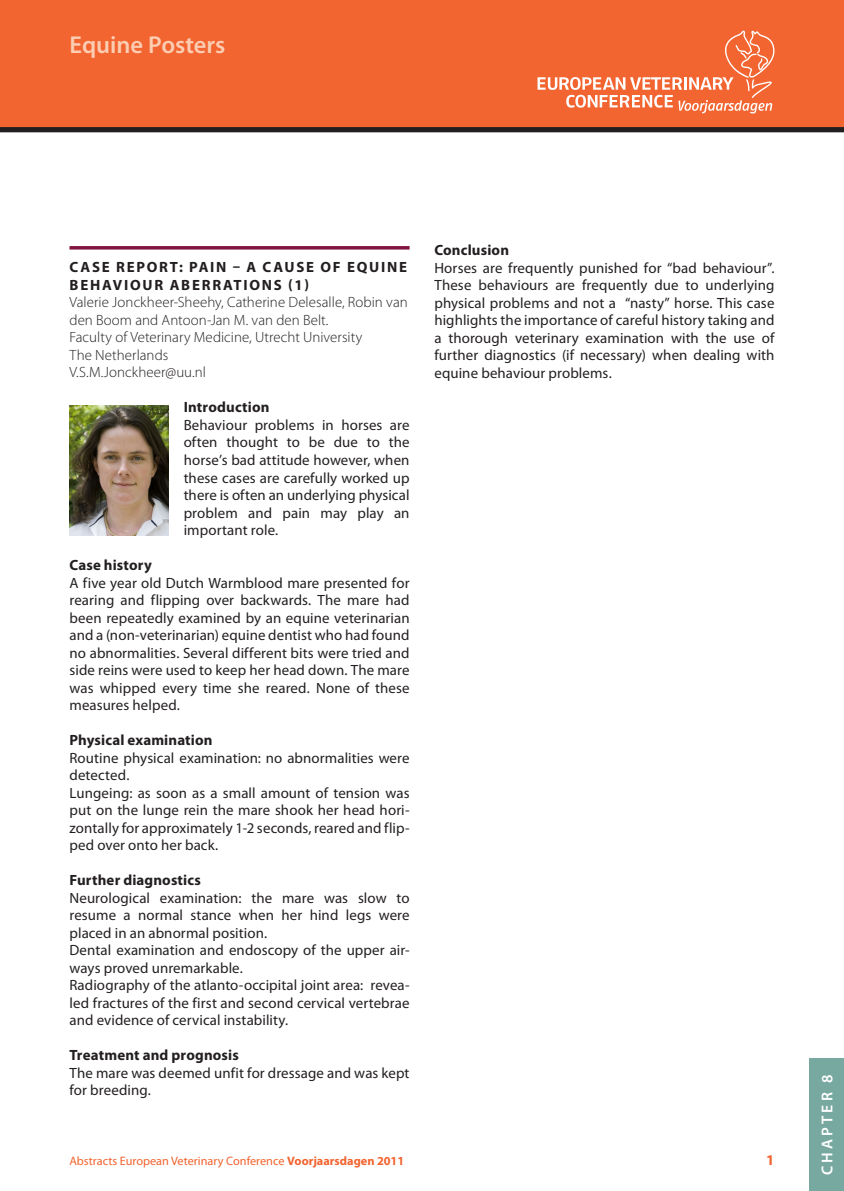
<style>
.page{position:relative;width:844px;height:1191px;background:#fff}
.page>*{position:absolute;margin:0;border:0;box-sizing:border-box;transform-origin:0 0}
.t1{font:600 24.5px "Myriad Pro";color:#fccdb2}
.t2{font:600 15.75px "Myriad Pro";letter-spacing:.2em;color:#fff}
.t3{font:14.88px/17.5px "Myriad Pro";letter-spacing:.005em;color:#231f20;text-align:justify}
.t4{font:300 14.88px/17.5px "Myriad Pro";letter-spacing:.005em;color:#231f20}
.t5{font:700 14.88px "Myriad Pro";letter-spacing:.01em;color:#231f20}
.t6{font:700 14.88px/17.5px "Myriad Pro";letter-spacing:.12em;color:#231f20}
.t7{font:700 14.88px "Myriad Pro";letter-spacing:.05em;color:#231f20}
.t8{font:700 14.88px "Myriad Pro";color:#f26430}
.t9{font:12.25px "Myriad Pro";color:#f26430}
.s1{font-weight:700}
</style>
<div class="page">
<div style="left:0;top:0;width:843px;height:127px;background:#f26430"></div>
<div style="left:0;top:127px;width:843px;height:5px;background:#231f20"></div>
<svg style="left:537px;top:31px;width:237px;height:82px"></svg>
<div style="left:809px;top:1058px;width:34px;height:133px;background:#78a9a1"></div>
<hr style="left:69px;top:246px;width:340px;height:3px;background:#801542">
<img style="left:69px;top:405px;width:100px;height:130px">
<h1 class="t1" style="left:69px;top:30px;width:157px">Equine Posters</h1>
<p class="t6" style="left:70px;top:258px;width:339px">Case Report: Pain – a cause of equine behaviour aberrations (1)</p>
<p class="t4" style="left:69px;top:294px;width:340px">Valerie Jonckheer-Sheehy, Catherine Delesalle, Robin van den Boom and Antoon-Jan M. van den Belt.<br>Faculty of Veterinary Medicine, Utrecht University<br>The Netherlands<br>V.S.M.Jonckheer@uu.nl</p>
<p class="t7" style="left:184px;top:398px;width:87px">Introduction</p>
<p class="t3" style="left:184px;top:416px;width:227px">Behaviour problems in horses are often thought to be due to the horse’s bad attitude however, when these cases are carefully worked up there is often an underlying physical problem and pain may play an important role.</p>
<p class="t7" style="left:69px;top:555px;width:84px">Case history</p>
<p class="t3" style="left:69px;top:573px;width:341px">A five year old Dutch Warmblood mare presented for rearing and flipping over backwards. The mare had been repeatedly examined by an equine veterinarian and a (non-veterinarian) equine dentist who had found no abnormalities. Several different bits were tried and side reins were used to keep her head down. The mare was whipped every time she reared. None of these measures helped.</p>
<p class="t5" style="left:69px;top:730px;width:145px">Physical examination</p>
<p class="t3" style="left:69px;top:748px;width:341px;text-align:left">Routine physical examination: no abnormalities were detected.<br>Lungeing: as soon as a small amount of tension was put on the lunge rein the mare shook her head hori&shy;zontally for approximately 1-2 seconds, reared and flip&shy;ped over onto her back.</p>
<p class="t5" style="left:69px;top:870px;width:133px">Further diagnostics</p>
<p class="t3" style="left:69px;top:889px;width:341px;text-align:left">Neurological examination: the mare was slow to resume a normal stance when her hind legs were placed in an abnormal position.<br>Dental examination and endoscopy of the upper air&shy;ways proved unremarkable.<br>Radiography of the atlanto-occipital joint area: revea&shy;led fractures of the first and second cervical vertebrae and evidence of cervical instability.</p>
<p class="t5" style="left:69px;top:1045px;width:171px">Treatment and prognosis</p>
<p class="t3" style="left:69px;top:1064px;width:341px">The mare was deemed unfit for dressage and was kept for breeding.</p>
<p class="t7" style="left:434px;top:240px;width:76px">Conclusion</p>
<p class="t3" style="left:434px;top:259px;width:341px">Horses are frequently punished for “bad behaviour”.<br>These behaviours are frequently due to underlying physical problems and not a “nasty” horse. This case highlights the importance of careful history taking and a thorough veterinary examination with the use of further diagnostics (if necessary) when dealing with equine behaviour problems.</p>
<p class="t9" style="left:69px;top:1153px;width:336px">Abstracts European Veterinary Conference <span class="s1">Voorjaarsdagen 2011</span></p>
<p class="t8" style="left:766px;top:1150px;width:10px">1</p>
<p class="t2" style="left:817px;top:1175px;width:102px;rotate:-90deg">CHAPTER 8</p>
</div>
